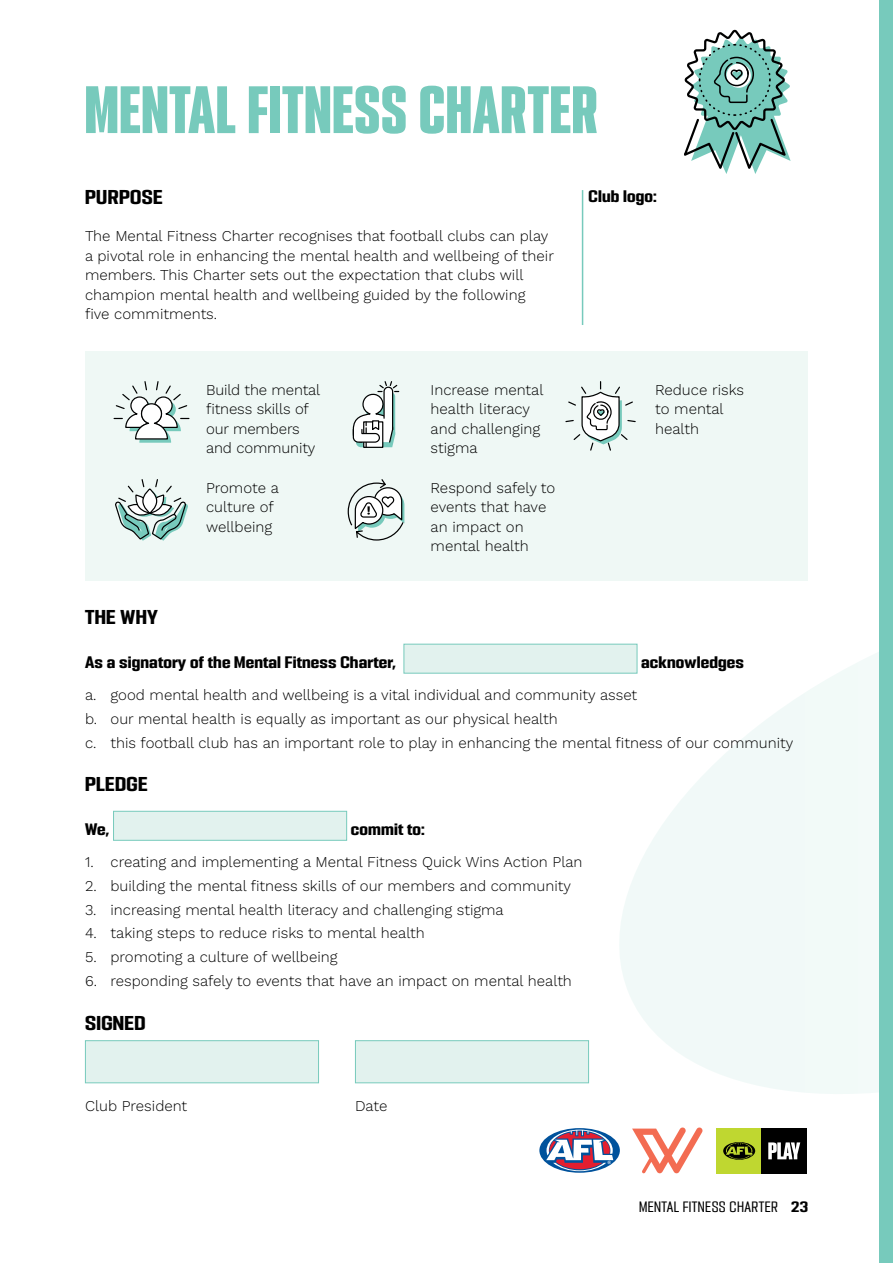
<style>
.page{position:relative;width:893px;height:1263px;background:#fff}
.page>*{position:absolute;margin:0;border:0;box-sizing:border-box;transform-origin:0 0}
.t1{font:60px "PODIUM Sharp 2.11";letter-spacing:.02em;color:#77cabc}
.t2{font:18px "PODIUM Sharp 4.10";letter-spacing:.02em;color:#000}
.t3{font:300 15px/19.5px "Work Sans";color:#000}
.t4{font:15px "PODIUM Sharp 4.10";letter-spacing:.01em;color:#000}
.t5{font:13.5px "PODIUM Sharp 4.7";letter-spacing:.03em;color:#000}
.s1{font-family:"PODIUM Sharp 4.10"}
</style>
<div class="page">
<svg style="left:601px;top:643px;width:278px;height:451px;fill:#f2faf8"></svg>
<div style="left:879px;top:0;width:14px;height:1263px;background:#77cabc"></div>
<hr style="left:582px;top:190px;width:1px;height:135px;background:#77cabc">
<div style="left:85px;top:351px;width:723px;height:230px;background:#eff8f5"></div>
<svg style="left:113px;top:381px;width:77px;height:62px"></svg>
<svg style="left:363px;top:447px;width:20px;height:1px"></svg>
<svg style="left:352px;top:381px;width:48px;height:66px"></svg>
<svg style="left:565px;top:381px;width:71px;height:70px"></svg>
<svg style="left:115px;top:479px;width:73px;height:62px"></svg>
<svg style="left:347px;top:479px;width:58px;height:62px"></svg>
<div style="left:404px;top:644px;width:233px;height:29px;background:#e2f2ee;border:1px solid #77cabc"></div>
<div style="left:113px;top:811px;width:234px;height:30px;background:#e2f2ee;border:1px solid #77cabc"></div>
<div style="left:85px;top:1040px;width:234px;height:43px;background:#e2f2ee;border:1px solid #77cabc"></div>
<div style="left:355px;top:1040px;width:234px;height:43px;background:#e2f2ee;border:1px solid #77cabc"></div>
<svg style="left:716px;top:1128px;width:91px;height:46px"></svg>
<div style="left:717px;top:1128px;width:45px;height:45px;background:#bfd730"></div>
<div style="left:762px;top:1128px;width:45px;height:45px;background:#000"></div>
<svg style="left:723px;top:1142px;width:32px;height:18px"></svg>
<svg style="left:768px;top:1142px;width:32px;height:17px"></svg>
<svg style="left:632px;top:1127px;width:71px;height:46px"></svg>
<svg style="left:539px;top:1128px;width:81px;height:45px"></svg>
<svg style="left:546px;top:1129px;width:67px;height:42px"></svg>
<svg style="left:684px;top:29px;width:107px;height:145px"></svg>
<h1 class="t1" style="left:85px;top:71px;width:514px">MENTAL FITNESS CHARTER</h1>
<p class="t2" style="left:85px;top:186px;width:79px">PURPOSE</p>
<p class="t3" style="left:85px;top:225px;width:470px">The Mental Fitness Charter recognises that football clubs can play a pivotal role in enhancing the mental health and wellbeing of their members. This Charter sets out the expectation that clubs will champion mental health and wellbeing guided by the following<br>five commitments.</p>
<p class="t4" style="left:589px;top:187px;width:70px">Club logo:</p>
<p class="t3" style="left:206px;top:379px;width:116px">Build the mental fitness skills of our members and community</p>
<p class="t3" style="left:431px;top:379px;width:114px">Increase mental health literacy and challenging stigma</p>
<p class="t3" style="left:655px;top:379px;width:90px">Reduce risks to mental health</p>
<p class="t3" style="left:206px;top:477px;width:74px">Promote a culture of wellbeing</p>
<p class="t3" style="left:431px;top:477px;width:126px">Respond safely to events that have an impact on mental health</p>
<p class="t2" style="left:85px;top:606px;width:75px">THE WHY</p>
<p class="t4" style="left:85px;top:652px;width:313px">As a signatory of the Mental Fitness Charter,</p>
<p class="t4" style="left:641px;top:652px;width:104px">acknowledges</p>
<p class="t3" style="left:85px;top:682px;width:710px;line-height:23.7px">a. good mental health and wellbeing is a vital individual and community asset<br>b. our mental health is equally as important as our physical health<br>c. this football club has an important role to play in enhancing the mental fitness of our community</p>
<p class="t2" style="left:85px;top:773px;width:64px">PLEDGE</p>
<p class="t4" style="left:85px;top:819px;width:26px">We,</p>
<p class="t4" style="left:351px;top:819px;width:76px">commit to:</p>
<p class="t3" style="left:85px;top:852px;width:499px">1. creating and implementing a Mental Fitness Quick Wins Action Plan</p>
<p class="t3" style="left:85px;top:875px;width:487px">2. building the mental fitness skills of our members and community</p>
<p class="t3" style="left:85px;top:899px;width:420px">3. increasing mental health literacy and challenging stigma</p>
<p class="t3" style="left:85px;top:923px;width:341px">4. taking steps to reduce risks to mental health</p>
<p class="t3" style="left:85px;top:947px;width:254px">5. promoting a culture of wellbeing</p>
<p class="t3" style="left:85px;top:970px;width:488px">6. responding safely to events that have an impact on mental health</p>
<p class="t2" style="left:85px;top:1011px;width:62px">SIGNED</p>
<p class="t3" style="left:85px;top:1096px;width:104px">Club President</p>
<p class="t3" style="left:355px;top:1096px;width:34px">Date</p>
<p class="t5" style="left:639px;top:1198px;width:170px">MENTAL FITNESS CHARTER <span class="s1">23</span></p>
</div>
